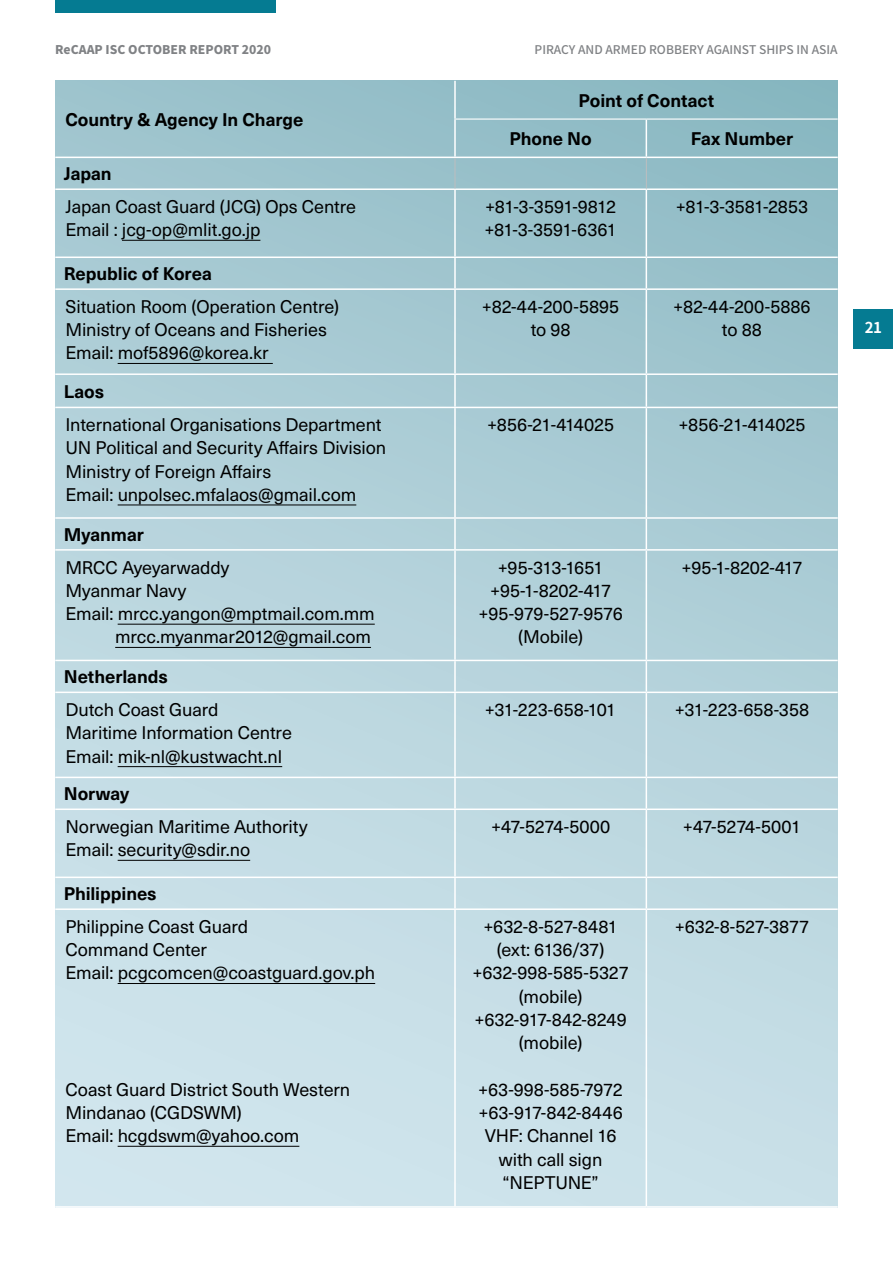
<style>
.page{position:relative;width:893px;height:1263px;background:#fff}
.page>*{position:absolute;margin:0;border:0;box-sizing:border-box;transform-origin:0 0}
.t1{font:18px/23.2px "Neue Haas Unica";letter-spacing:-.005em;color:#000}
.t2{font:700 18px/38.2px "Neue Haas Unica W1 G";letter-spacing:-.005em;color:#000}
.t3{font:700 15px "Noto Sans SC";color:#fff}
.t4{font:500 12px "Noto Sans SC";color:#808285}
.t5{font:900 12px "Noto Sans SC";color:#808285}
</style>
<div class="page">
<div style="left:854px;top:309px;width:39px;height:40px;background:#057b92"></div>
<div style="left:55px;top:0;width:221px;height:13px;background:#057b92"></div>
<div style="left:55px;top:81px;width:783px;height:1127px;background:linear-gradient(to bottom,#96bfc8,#d3e7ee)"></div>
<hr style="left:454px;top:118px;width:192px;height:2px;background:#fff">
<hr style="left:646px;top:118px;width:192px;height:2px;background:#fff">
<hr style="left:55px;top:157px;width:400px;height:1px;background:#fff">
<hr style="left:455px;top:157px;width:191px;height:1px;background:#fff">
<hr style="left:646px;top:157px;width:192px;height:1px;background:#fff">
<hr style="left:454px;top:81px;width:2px;height:37px;background:#fff">
<hr style="left:646px;top:120px;width:1px;height:37px;background:#fff">
<hr style="left:454px;top:120px;width:2px;height:37px;background:#fff">
<hr style="left:55px;top:188px;width:400px;height:2px;background:#fff">
<hr style="left:455px;top:188px;width:191px;height:2px;background:#fff">
<hr style="left:454px;top:190px;width:2px;height:66px;background:#fff">
<hr style="left:646px;top:188px;width:192px;height:2px;background:#fff">
<hr style="left:646px;top:190px;width:1px;height:66px;background:#fff">
<hr style="left:55px;top:256px;width:400px;height:2px;background:#fff">
<hr style="left:455px;top:256px;width:191px;height:2px;background:#fff">
<hr style="left:454px;top:258px;width:2px;height:30px;background:#fff">
<hr style="left:646px;top:256px;width:192px;height:2px;background:#fff">
<hr style="left:646px;top:258px;width:1px;height:30px;background:#fff">
<hr style="left:55px;top:288px;width:400px;height:2px;background:#fff">
<hr style="left:455px;top:288px;width:191px;height:2px;background:#fff">
<hr style="left:454px;top:290px;width:2px;height:83px;background:#fff">
<hr style="left:646px;top:288px;width:192px;height:2px;background:#fff">
<hr style="left:646px;top:290px;width:1px;height:83px;background:#fff">
<hr style="left:55px;top:373px;width:400px;height:2px;background:#fff">
<hr style="left:455px;top:373px;width:191px;height:2px;background:#fff">
<hr style="left:454px;top:375px;width:2px;height:32px;background:#fff">
<hr style="left:646px;top:373px;width:192px;height:2px;background:#fff">
<hr style="left:646px;top:375px;width:1px;height:32px;background:#fff">
<hr style="left:55px;top:407px;width:400px;height:1px;background:#fff">
<hr style="left:455px;top:407px;width:191px;height:1px;background:#fff">
<hr style="left:454px;top:408px;width:2px;height:109px;background:#fff">
<hr style="left:646px;top:407px;width:192px;height:1px;background:#fff">
<hr style="left:646px;top:408px;width:1px;height:109px;background:#fff">
<hr style="left:55px;top:517px;width:400px;height:2px;background:#fff">
<hr style="left:455px;top:517px;width:191px;height:2px;background:#fff">
<hr style="left:454px;top:519px;width:2px;height:30px;background:#fff">
<hr style="left:646px;top:517px;width:192px;height:2px;background:#fff">
<hr style="left:646px;top:519px;width:1px;height:30px;background:#fff">
<hr style="left:55px;top:549px;width:400px;height:2px;background:#fff">
<hr style="left:455px;top:549px;width:191px;height:2px;background:#fff">
<hr style="left:454px;top:551px;width:2px;height:109px;background:#fff">
<hr style="left:646px;top:549px;width:192px;height:2px;background:#fff">
<hr style="left:646px;top:551px;width:1px;height:109px;background:#fff">
<hr style="left:55px;top:660px;width:400px;height:1px;background:#fff">
<hr style="left:455px;top:660px;width:191px;height:1px;background:#fff">
<hr style="left:454px;top:661px;width:2px;height:31px;background:#fff">
<hr style="left:646px;top:660px;width:192px;height:1px;background:#fff">
<hr style="left:646px;top:661px;width:1px;height:31px;background:#fff">
<hr style="left:55px;top:692px;width:400px;height:1px;background:#fff">
<hr style="left:455px;top:692px;width:191px;height:1px;background:#fff">
<hr style="left:454px;top:693px;width:2px;height:84px;background:#fff">
<hr style="left:646px;top:692px;width:192px;height:1px;background:#fff">
<hr style="left:646px;top:693px;width:1px;height:84px;background:#fff">
<hr style="left:55px;top:777px;width:400px;height:1px;background:#fff">
<hr style="left:455px;top:777px;width:191px;height:1px;background:#fff">
<hr style="left:454px;top:778px;width:2px;height:30px;background:#fff">
<hr style="left:646px;top:777px;width:192px;height:1px;background:#fff">
<hr style="left:646px;top:778px;width:1px;height:30px;background:#fff">
<hr style="left:55px;top:808px;width:400px;height:2px;background:#fff">
<hr style="left:455px;top:808px;width:191px;height:2px;background:#fff">
<hr style="left:454px;top:810px;width:2px;height:66px;background:#fff">
<hr style="left:646px;top:808px;width:192px;height:2px;background:#fff">
<hr style="left:646px;top:810px;width:1px;height:66px;background:#fff">
<hr style="left:55px;top:876px;width:400px;height:2px;background:#fff">
<hr style="left:455px;top:876px;width:191px;height:2px;background:#fff">
<hr style="left:454px;top:878px;width:2px;height:30px;background:#fff">
<hr style="left:646px;top:876px;width:192px;height:2px;background:#fff">
<hr style="left:646px;top:878px;width:1px;height:30px;background:#fff">
<hr style="left:55px;top:908px;width:400px;height:2px;background:#fff">
<hr style="left:455px;top:908px;width:191px;height:2px;background:#fff">
<hr style="left:454px;top:910px;width:2px;height:296px;background:#fff">
<hr style="left:646px;top:908px;width:192px;height:2px;background:#fff">
<hr style="left:646px;top:910px;width:1px;height:296px;background:#fff">
<hr style="left:55px;top:1206px;width:400px;height:2px;background:#fff">
<hr style="left:455px;top:1206px;width:191px;height:2px;background:#fff">
<hr style="left:646px;top:1206px;width:192px;height:2px;background:#fff">
<hr style="left:455px;top:158px;width:1px;height:30px;background:#bdbebf">
<hr style="left:646px;top:158px;width:1px;height:30px;background:#bdbebf">
<hr style="left:122px;top:240px;width:138px;height:1px;background:#000">
<hr style="left:118px;top:363px;width:155px;height:1px;background:#000">
<hr style="left:118px;top:504px;width:238px;height:1px;background:#000">
<hr style="left:118px;top:624px;width:257px;height:1px;background:#000">
<hr style="left:115px;top:647px;width:256px;height:1px;background:#000">
<hr style="left:118px;top:766px;width:164px;height:1px;background:#000">
<hr style="left:118px;top:860px;width:132px;height:1px;background:#000">
<hr style="left:118px;top:983px;width:257px;height:1px;background:#000">
<hr style="left:118px;top:1146px;width:181px;height:1px;background:#000">
<p class="t5" style="left:55px;top:43px;width:217px">ReCAAP ISC OCTOBER REPORT 2020</p>
<p class="t4" style="left:535px;top:43px;width:305px">PIRACY AND ARMED ROBBERY AGAINST SHIPS IN ASIA</p>
<p class="t2" style="left:65px;top:99px;width:240px">Country &amp; Agency In Charge</p>
<p class="t2" style="left:510px;top:80px;width:206px;text-indent:69px">Point of Contact<br>Phone No</p>
<p class="t2" style="left:691px;top:118px;width:104px">Fax Number</p>
<p class="t2" style="left:64px;top:153px;width:49px">Japan</p>
<p class="t1" style="left:66px;top:194px;width:292px">Japan Coast Guard (JCG) Ops Centre<br>Email : jcg-op@mlit.go.jp</p>
<p class="t1" style="left:484px;top:194px;width:134px">+81-3-3591-9812 +81-3-3591-6361</p>
<p class="t1" style="left:676px;top:194px;width:134px">+81-3-3581-2853</p>
<p class="t2" style="left:64px;top:253px;width:150px">Republic of Korea</p>
<p class="t1" style="left:66px;top:294px;width:275px">Situation Room (Operation Centre)<br>Ministry of Oceans and Fisheries<br>Email: mof5896@korea.kr</p>
<p class="t1" style="left:482px;top:294px;width:139px;text-align:center">+82-44-200-5895 to 98</p>
<p class="t1" style="left:673px;top:294px;width:139px;text-align:center">+82-44-200-5886 to 88</p>
<p class="t2" style="left:64px;top:371px;width:42px">Laos</p>
<p class="t1" style="left:66px;top:412px;width:322px">International Organisations Department UN Political and Security Affairs Division Ministry of Foreign Affairs<br>Email: unpolsec.mfalaos@gmail.com</p>
<p class="t1" style="left:487px;top:412px;width:128px">+856-21-414025</p>
<p class="t1" style="left:678px;top:412px;width:128px">+856-21-414025</p>
<p class="t2" style="left:64px;top:514px;width:82px">Myanmar</p>
<p class="t1" style="left:66px;top:555px;width:165px">MRCC Ayeyarwaddy</p>
<p class="t1" style="left:66px;top:578px;width:122px">Myanmar Navy</p>
<p class="t1" style="left:66px;top:601px;width:311px">Email: mrcc.yangon@mptmail.com.mm</p>
<p class="t1" style="left:115px;top:624px;width:257px">mrcc.myanmar2012@gmail.com</p>
<p class="t1" style="left:478px;top:555px;width:146px;text-align:center">+95-313-1651 +95-1-8202-417 +95-979-527-9576 (Mobile)</p>
<p class="t1" style="left:681px;top:555px;width:123px">+95-1-8202-417</p>
<p class="t2" style="left:64px;top:657px;width:106px">Netherlands</p>
<p class="t1" style="left:66px;top:697px;width:228px">Dutch Coast Guard<br>Maritime Information Centre<br>Email: mik-nl@kustwacht.nl</p>
<p class="t1" style="left:485px;top:697px;width:133px">+31-223-658-101</p>
<p class="t1" style="left:675px;top:697px;width:136px">+31-223-658-358</p>
<p class="t2" style="left:64px;top:773px;width:67px">Norway</p>
<p class="t1" style="left:66px;top:814px;width:244px">Norwegian Maritime Authority<br>Email: security@sdir.no</p>
<p class="t1" style="left:491px;top:814px;width:121px">+47-5274-5000</p>
<p class="t1" style="left:683px;top:814px;width:120px">+47-5274-5001</p>
<p class="t2" style="left:64px;top:873px;width:94px">Philippines</p>
<p class="t1" style="left:66px;top:914px;width:311px">Philippine Coast Guard<br>Command Center<br>Email: pcgcomcen@coastguard.gov.ph</p>
<p class="t1" style="left:472px;top:914px;width:158px;text-align:center">+632-8-527-8481 (ext: 6136/37) +632-998-585-5327 (mobile) +632-917-842-8249 (mobile)</p>
<p class="t1" style="left:478px;top:1077px;width:146px;text-align:center">+63-998-585-7972 +63-917-842-8446<br>VHF: Channel 16 with call sign “NEPTUNE”</p>
<p class="t1" style="left:675px;top:914px;width:136px">+632-8-527-3877</p>
<p class="t1" style="left:66px;top:1077px;width:286px">Coast Guard District South Western<br>Mindanao (CGDSWM)<br>Email: hcgdswm@yahoo.com</p>
<p class="t3" style="left:865px;top:319px;width:19px">21</p>
</div>
